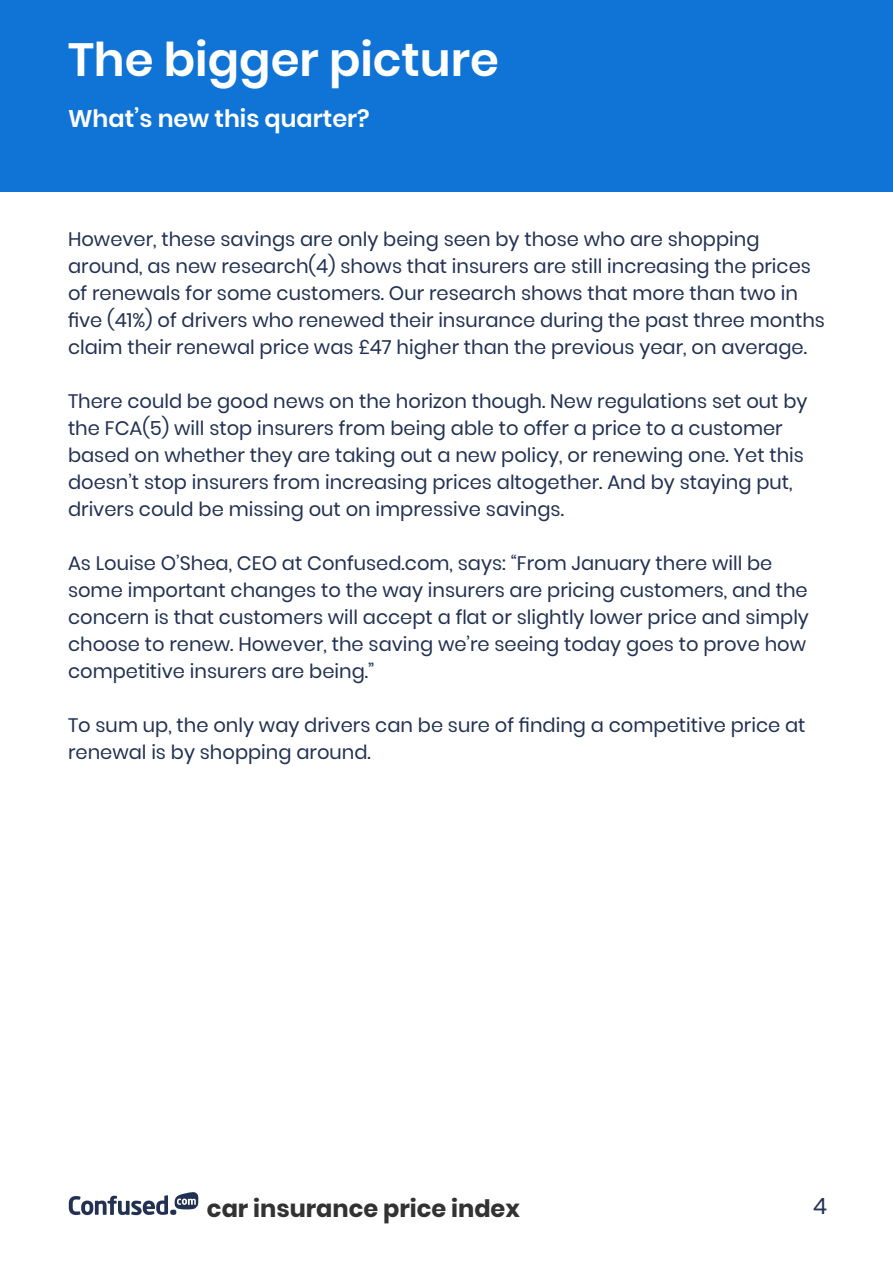
<style>
.page{position:relative;width:893px;height:1263px;background:#fff}
.page>*{position:absolute;margin:0;border:0;box-sizing:border-box;transform-origin:0 0}
.Heading_Style_white{font:600 46.5px "Poppins";color:#fff}
.t1{font:700 24px "Poppins";color:#323232}
.Sub_head_-_white{font:600 24px "Poppins";color:#fff}
.t2{font:22.5px "Poppins";color:#223153}
.Body_copy_-_black{font:19.5px/27px "Poppins";color:#223153}
</style>
<div class="page">
<div style="left:0;top:0;width:893px;height:191px;background:#1074d7"></div>
<svg style="left:69px;top:1192px;width:129px;height:23px"></svg>
<p class="Heading_Style_white" style="left:68px;top:33px;width:432px">The bigger picture</p>
<p class="Sub_head_-_white" style="left:68px;top:105px;width:303px">What’s new this quarter?</p>
<p class="Body_copy_-_black" style="left:68px;top:226px;width:758px">However, these savings are only being seen by those who are shopping around, as new research(4) shows that insurers are still increasing the prices of renewals for some customers. Our research shows that more than two in five (41%) of drivers who renewed their insurance during the past three months claim their renewal price was £47 higher than the previous year, on average.</p>
<p class="Body_copy_-_black" style="left:68px;top:388px;width:741px">There could be good news on the horizon though. New regulations set out by the FCA(5) will stop insurers from being able to offer a price to a customer based on whether they are taking out a new policy, or renewing one. Yet this doesn’t stop insurers from increasing prices altogether. And by staying put, drivers could be missing out on impressive savings.</p>
<p class="Body_copy_-_black" style="left:68px;top:550px;width:742px">As Louise O’Shea, CEO at Confused.com, says: “From January there will be some important changes to the way insurers are pricing customers, and the concern is that customers will accept a flat or slightly lower price and simply choose to renew. However, the saving we’re seeing today goes to prove how competitive insurers are being.”</p>
<p class="Body_copy_-_black" style="left:68px;top:712px;width:739px">To sum up, the only way drivers can be sure of finding a competitive price at renewal is by shopping around.</p>
<p class="t1" style="left:207px;top:1194px;width:315px">car insurance price index</p>
<p class="t2" style="left:813px;top:1193px;width:15px">4</p>
</div>
